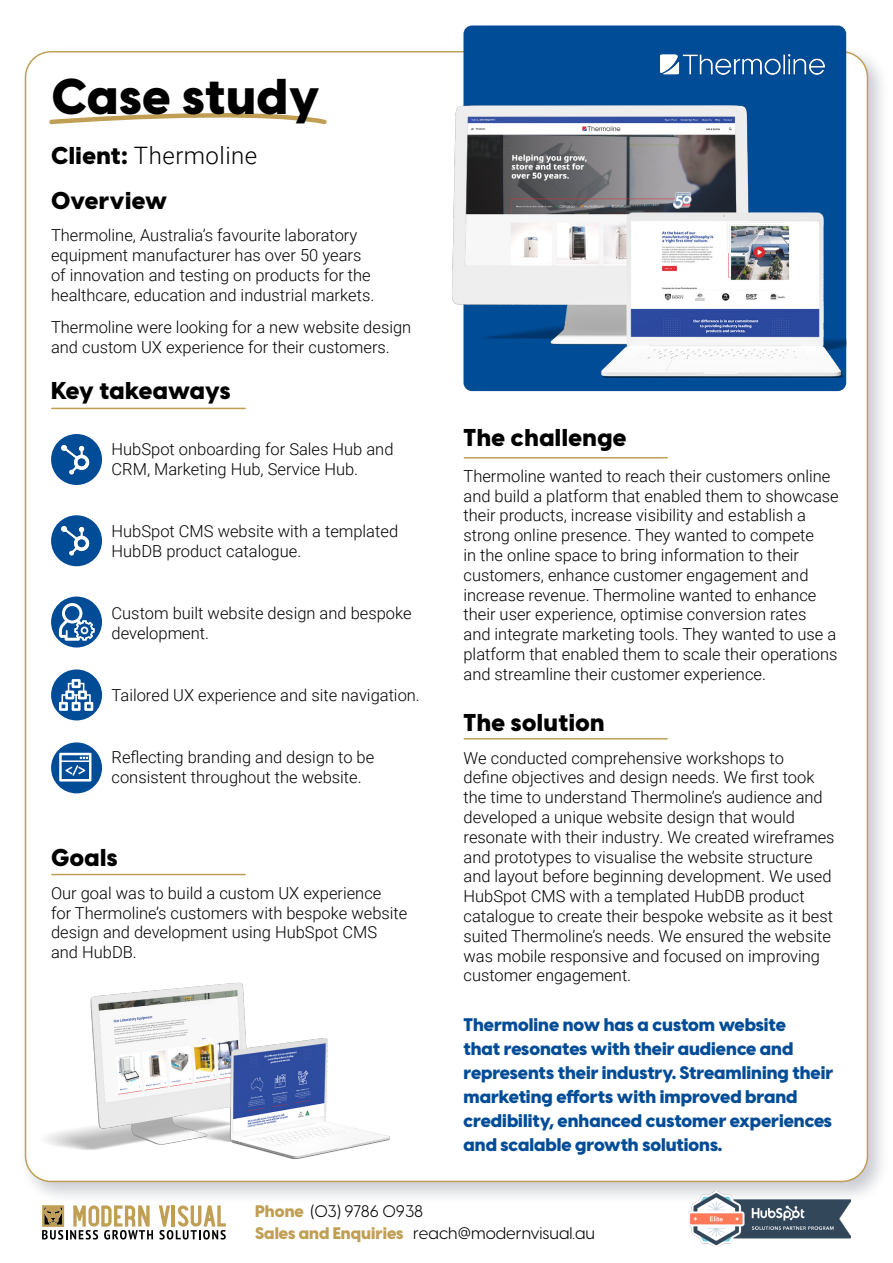
<style>
.page{position:relative;width:893px;height:1263px;background:#fff}
.page>*{position:absolute;margin:0;border:0;box-sizing:border-box;transform-origin:0 0}
.t1{font:800 49.5px "Visby CF";letter-spacing:.02em;color:#000}
.t2{font:800 24px "Visby CF";letter-spacing:.02em;color:#000}
.t3{font:300 24px "Roboto";letter-spacing:.02em;color:#000}
.t4{font:800 24px "Visby CF";color:#000}
.t5{font:800 18px/24px "Visby CF";color:#004c97}
.t6{font:300 16.5px/19.8px "Roboto";color:#000}
.t7{font:16.5px "Visby CF";color:#000}
.s1{font-family:"Visby CF";font-weight:800}
.s2{font-weight:800;color:#c09f55}
</style>
<div class="page">
<div style="left:19px;top:45px;width:871px;height:1160px;background:#28334a;opacity:.25"></div>
<div style="left:26px;top:52px;width:841px;height:1129px;background:#fff;border-radius:26px"></div>
<div style="left:51px;top:434px;width:51px;height:51px;background:#004c97;border-radius:50%"></div>
<img style="left:54px;top:437px;width:43px;height:46px">
<div style="left:51px;top:515px;width:51px;height:51px;background:#004c97;border-radius:50%"></div>
<img style="left:54px;top:518px;width:43px;height:46px">
<div style="left:51px;top:742px;width:51px;height:51px;background:#004c97;border-radius:50%"></div>
<svg style="left:59px;top:753px;width:32px;height:28px"></svg>
<div style="left:51px;top:596px;width:51px;height:51px;background:#004c97;border-radius:50%"></div>
<svg style="left:59px;top:603px;width:36px;height:38px"></svg>
<div style="left:51px;top:669px;width:51px;height:51px;background:#004c97;border-radius:50%"></div>
<svg style="left:59px;top:679px;width:34px;height:32px"></svg>
<img style="left:688px;top:1191px;width:162px;height:56px">
<svg style="left:42px;top:1205px;width:111px;height:34px"></svg>
<svg style="left:159px;top:1205px;width:67px;height:34px"></svg>
<hr style="left:52px;top:408px;width:193px;height:1px;background:#c09f55">
<hr style="left:52px;top:874px;width:193px;height:1px;background:#c09f55">
<hr style="left:464px;top:738px;width:203px;height:1px;background:#c09f55">
<hr style="left:464px;top:457px;width:203px;height:1px;background:#c09f55">
<div style="left:463px;top:26px;width:383px;height:365px;background:#004c97;border-radius:9px"></div>
<img style="left:660px;top:54px;width:165px;height:21px">
<img style="left:45px;top:982px;width:345px;height:177px">
<svg style="left:49px;top:113px;width:278px;height:12px"></svg>
<img style="left:452px;top:98px;width:394px;height:294px">
<p class="t1" style="left:51px;top:56px;width:269px">Case study</p>
<p class="t3" style="left:51px;top:139px;width:208px"><span class="s1">Client:</span> Thermoline</p>
<p class="t2" style="left:51px;top:181px;width:117px">Overview</p>
<p class="t6" style="left:51px;top:225px;width:325px">Thermoline, Australia’s favourite laboratory equipment manufacturer has over 50 years of innovation and testing on products for the healthcare, education and industrial markets.</p>
<p class="t6" style="left:51px;top:317px;width:362px">Thermoline were looking for a new website design and custom UX experience for their customers.</p>
<p class="t4" style="left:51px;top:372px;width:181px">Key takeaways</p>
<p class="t6" style="left:112px;top:438px;width:283px">HubSpot onboarding for Sales Hub and<br>CRM, Marketing Hub, Service Hub.</p>
<p class="t6" style="left:112px;top:520px;width:288px">HubSpot CMS website with a templated<br>HubDB product catalogue.</p>
<p class="t6" style="left:112px;top:603px;width:302px">Custom built website design and bespoke development.</p>
<p class="t6" style="left:112px;top:685px;width:310px">Tailored UX experience and site navigation.</p>
<p class="t6" style="left:112px;top:747px;width:264px">Reflecting branding and design to be consistent throughout the website.</p>
<p class="t2" style="left:51px;top:838px;width:68px">Goals</p>
<p class="t6" style="left:51px;top:882px;width:358px">Our goal was to build a custom UX experience<br>for Thermoline’s customers with bespoke website design and development using HubSpot CMS and HubDB.</p>
<p class="t2" style="left:463px;top:418px;width:165px">The challenge</p>
<p class="t6" style="left:463px;top:465px;width:377px">Thermoline wanted to reach their customers online and build a platform that enabled them to showcase their products, increase visibility and establish a strong online presence. They wanted to compete<br>in the online space to bring information to their customers, enhance customer engagement and increase revenue. Thermoline wanted to enhance their user experience, optimise conversion rates<br>and integrate marketing tools. They wanted to use a platform that enabled them to scale their operations and streamline their customer experience.</p>
<p class="t2" style="left:463px;top:703px;width:143px">The solution</p>
<p class="t6" style="left:463px;top:747px;width:373px">We conducted comprehensive workshops to<br>define objectives and design needs. We first took the time to understand Thermoline’s audience and developed a unique website design that would resonate with their industry. We created wireframes and prototypes to visualise the website structure and layout before beginning development. We used HubSpot CMS with a templated HubDB product catalogue to create their bespoke website as it best suited Thermoline’s needs. We ensured the website was mobile responsive and focused on improving customer engagement.</p>
<p class="t5" style="left:463px;top:1011px;width:371px">Thermoline now has a custom website<br>that resonates with their audience and represents their industry. Streamlining their marketing efforts with improved brand credibility, enhanced customer experiences and scalable growth solutions.</p>
<p class="t7" style="left:255px;top:1199px;width:170px"><span class="s2">Phone</span> (03) 9786 0938</p>
<p class="t7" style="left:255px;top:1221px;width:341px"><span class="s2">Sales and Enquiries</span> reach@modernvisual.au</p>
</div>
